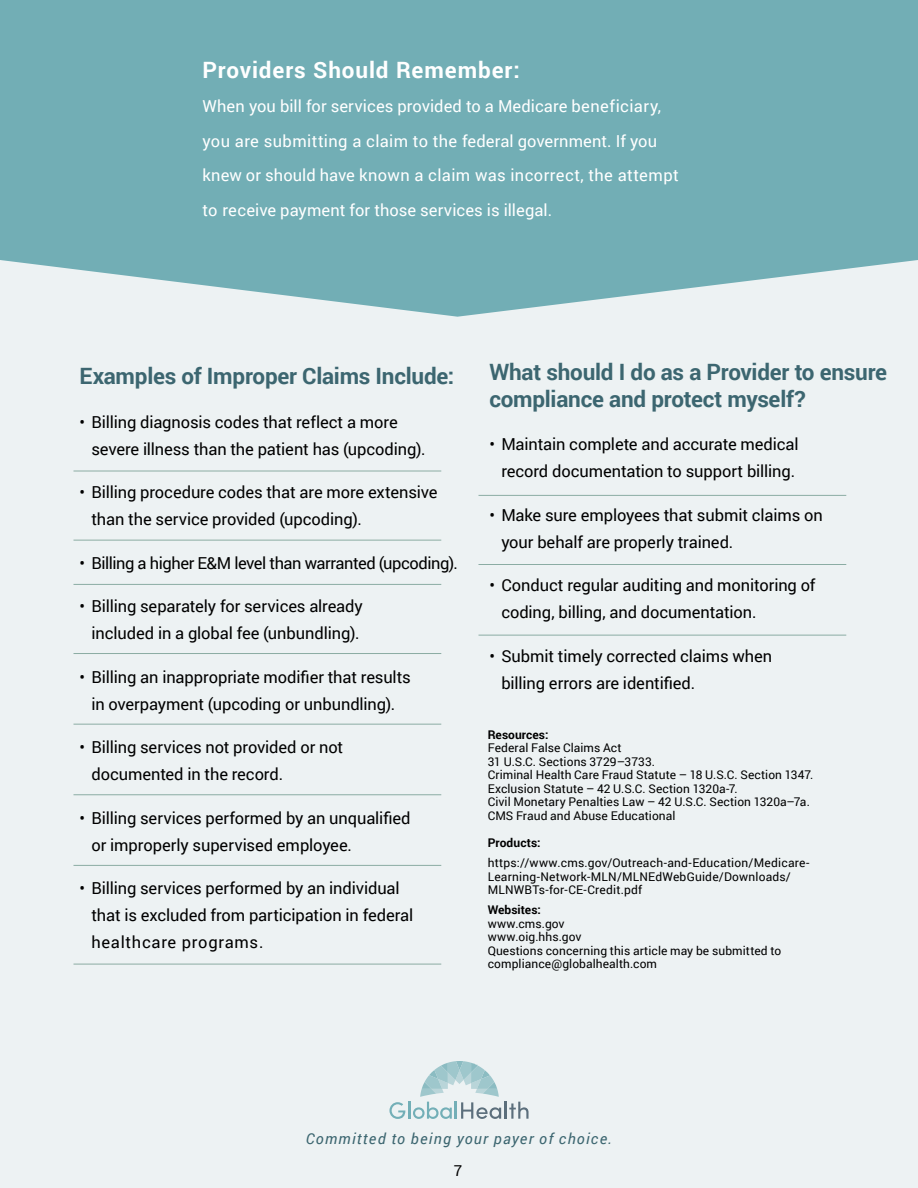
<style>
.page{position:relative;width:918px;height:1188px;background:#edf2f3}
.page>*{position:absolute;margin:0;border:0;box-sizing:border-box;transform-origin:0 0}
.t1{font:700 22.5px/27px "Roboto";letter-spacing:-.01em;color:#3c6670}
.t2{font:700 22.5px "Roboto";letter-spacing:.04em;color:#fff}
.t3{font:16.5px/27px "Roboto";letter-spacing:-.005em;color:#000}
.t4{font:16.5px/34.5px "Roboto";letter-spacing:.005em;color:#fff}
.t5{font:16.5px "Roboto";letter-spacing:-.025em;color:#000}
.t6{font:italic 15px "Roboto";letter-spacing:.08em;color:#3c6670}
.t7{font:15px "Roboto";color:#000}
.t8{font:12px/13.5px "Roboto";letter-spacing:.01em;color:#000}
.t9{font:700 12px "Roboto";letter-spacing:.005em;color:#000}
</style>
<div class="page">
<svg style="left:0;top:0;width:918px;height:317px;background:#7db4ba"></svg>
<hr style="left:74px;top:471px;width:367px;height:1px;background:#8baca3">
<hr style="left:478px;top:495px;width:368px;height:1px;background:#8baca3">
<hr style="left:478px;top:564px;width:368px;height:1px;background:#8baca3">
<hr style="left:478px;top:635px;width:368px;height:1px;background:#8baca3">
<hr style="left:74px;top:540px;width:367px;height:1px;background:#8baca3">
<hr style="left:74px;top:584px;width:367px;height:1px;background:#8baca3">
<hr style="left:74px;top:653px;width:367px;height:1px;background:#8baca3">
<hr style="left:74px;top:724px;width:367px;height:1px;background:#8baca3">
<hr style="left:74px;top:795px;width:367px;height:1px;background:#8baca3">
<hr style="left:74px;top:865px;width:367px;height:1px;background:#8baca3">
<hr style="left:74px;top:964px;width:367px;height:1px;background:#8baca3">
<svg style="left:389px;top:1061px;width:140px;height:58px"></svg>
<h1 class="t2" style="left:202px;top:54px;width:319px">Providers Should Remember:</h1>
<p class="t4" style="left:202px;top:88px;width:478px">When you bill for services provided to a Medicare beneficiary, you are submitting a claim to the federal government. If you knew or should have known a claim was incorrect, the attempt to receive payment for those services is illegal.</p>
<h1 class="t1" style="left:80px;top:362px;width:376px">Examples of Improper Claims Include:</h1>
<p class="t3" style="left:91px;top:408px;width:336px;text-indent:-12px">• Billing diagnosis codes that reflect a more severe illness than the patient has (upcoding).</p>
<p class="t3" style="left:91px;top:478px;width:348px;text-indent:-12px">• Billing procedure codes that are more extensive than the service provided (upcoding).</p>
<p class="t5" style="left:80px;top:551px;width:380px">• Billing a higher E&amp;M level than warranted (upcoding).</p>
<p class="t3" style="left:80px;top:592px;width:285px;text-align:center">• Billing separately for services already included in a global fee (unbundling).</p>
<p class="t3" style="left:80px;top:663px;width:333px;text-align:center">• Billing an inappropriate modifier that results in overpayment (upcoding or unbundling).</p>
<p class="t3" style="left:91px;top:733px;width:253px;text-indent:-12px">• Billing services not provided or not documented in the record.</p>
<p class="t3" style="left:91px;top:804px;width:321px;text-indent:-12px">• Billing services performed by an unqualified or improperly supervised employee.</p>
<p class="t3" style="left:91px;top:874px;width:323px;text-indent:-12px">• Billing services performed by an individual that is excluded from participation in federal healthcare programs.</p>
<h1 class="t1" style="left:489px;top:357px;width:399px">What should I do as a Provider to ensure compliance and protect myself?</h1>
<p class="t3" style="left:489px;top:430px;width:311px;text-align:center">• Maintain complete and accurate medical record documentation to support billing.</p>
<p class="t3" style="left:501px;top:501px;width:323px;text-indent:-12px">• Make sure employees that submit claims on your behalf are properly trained.</p>
<p class="t3" style="left:501px;top:571px;width:316px;text-indent:-12px">• Conduct regular auditing and monitoring of coding, billing, and documentation.</p>
<p class="t3" style="left:501px;top:642px;width:272px;text-indent:-12px">• Submit timely corrected claims when billing errors are identified.</p>
<p class="t9" style="left:488px;top:726px;width:62px">Resources:</p>
<p class="t8" style="left:488px;top:741px;width:327px">Federal False Claims Act<br>31 U.S.C. Sections 3729–3733.<br>Criminal Health Care Fraud Statute – 18 U.S.C. Section 1347.<br>Exclusion Statute – 42 U.S.C. Section 1320a-7.<br>Civil Monetary Penalties Law – 42 U.S.C. Section 1320a–7a.<br>CMS Fraud and Abuse Educational</p>
<p class="t9" style="left:488px;top:834px;width:54px">Products:</p>
<p class="t8" style="left:488px;top:856px;width:323px">https://www.cms.gov/Outreach-and-Education/Medicare-<br>Learning-Network-MLN/MLNEdWebGuide/Downloads/<br>MLNWBTs-for-CE-Credit.pdf</p>
<p class="t9" style="left:488px;top:901px;width:55px">Websites:</p>
<p class="t8" style="left:488px;top:916px;width:295px">www.cms.gov<br>www.oig.hhs.gov<br>Questions concerning this article may be submitted to compliance@globalhealth.com</p>
<p class="t6" style="left:306px;top:1128px;width:308px">Committed to being your payer of choice.</p>
<p class="t7" style="left:454px;top:1160px;width:10px">7</p>
</div>
